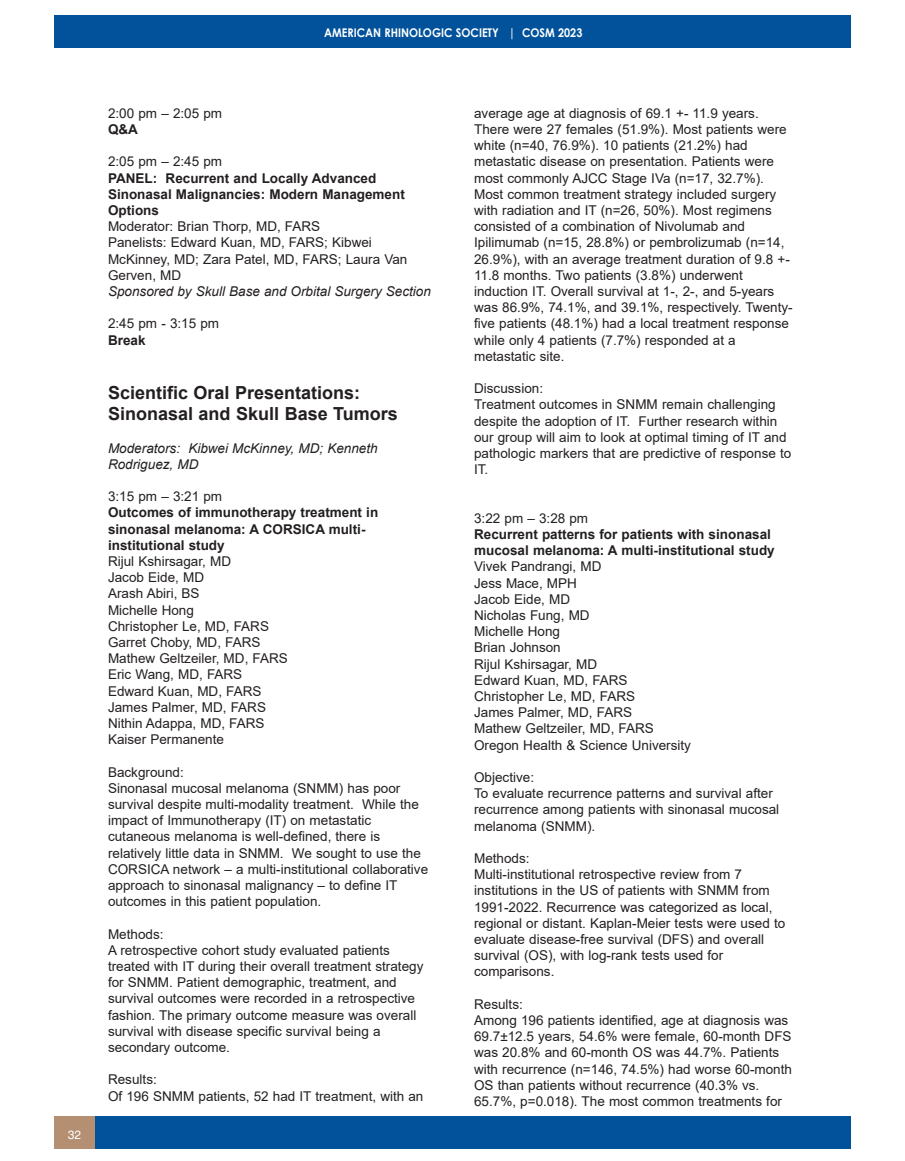
<style>
.page{position:relative;width:905px;height:1161px;background:#fff}
.page>*{position:absolute;margin:0;border:0;box-sizing:border-box;transform-origin:0 0}
.t1{font:700 18px/21.6px "Arial";color:#231f20}
.t2{font:13.5px/16.2px "Arial";color:#231f20}
.t3{font:700 13.5px/16.2px "Arial";color:#231f20}
.t4{font:italic 13.5px/16.2px "Arial";color:#231f20}
.t5{font:700 12px "Century Gothic";color:#fff;scale:.9 1}
.t6{font:12px "Helvetica";color:#fff}
</style>
<div class="page">
<div style="left:54px;top:1117px;width:796px;height:32px;background:#01529b"></div>
<div style="left:54px;top:1117px;width:41px;height:32px;background:#b48f71"></div>
<div style="left:54px;top:16px;width:796px;height:32px;background:#01529b"></div>
<p class="t5" style="left:324px;top:23px;width:288px">AMERICAN RHINOLOGIC SOCIETY | COSM 2023</p>
<p class="t6" style="left:68px;top:1128px;width:15px">32</p>
<p class="t2" style="left:108px;top:105px;width:116px">2:00 pm – 2:05 pm</p>
<p class="t3" style="left:108px;top:121px;width:31px">Q&amp;A</p>
<p class="t2" style="left:108px;top:154px;width:116px">2:05 pm – 2:45 pm</p>
<p class="t3" style="left:108px;top:170px;width:298px">PANEL: Recurrent and Locally Advanced<br>Sinonasal Malignancies: Modern Management<br>Options</p>
<p class="t2" style="left:108px;top:218px;width:214px">Moderator: Brian Thorp, MD, FARS</p>
<p class="t2" style="left:108px;top:235px;width:301px">Panelists: Edward Kuan, MD, FARS; Kibwei<br>McKinney, MD; Zara Patel, MD, FARS; Laura Van<br>Gerven, MD</p>
<p class="t4" style="left:108px;top:283px;width:324px">Sponsored by Skull Base and Orbital Surgery Section</p>
<p class="t2" style="left:108px;top:316px;width:113px">2:45 pm - 3:15 pm</p>
<p class="t3" style="left:108px;top:332px;width:39px">Break</p>
<p class="t1" style="left:108px;top:382px;width:291px">Scientific Oral Presentations:<br>Sinonasal and Skull Base Tumors</p>
<p class="t4" style="left:108px;top:440px;width:271px">Moderators: Kibwei McKinney, MD; Kenneth<br>Rodriguez, MD</p>
<p class="t2" style="left:108px;top:488px;width:116px">3:15 pm – 3:21 pm</p>
<p class="t3" style="left:108px;top:505px;width:272px">Outcomes of immunotherapy treatment in sinonasal melanoma: A CORSICA multi&shy;institutional study</p>
<p class="t2" style="left:108px;top:553px;width:125px">Rijul Kshirsagar, MD</p>
<p class="t2" style="left:108px;top:569px;width:98px">Jacob Eide, MD</p>
<p class="t2" style="left:108px;top:586px;width:93px">Arash Abiri, BS</p>
<p class="t2" style="left:108px;top:602px;width:87px">Michelle Hong</p>
<p class="t2" style="left:108px;top:618px;width:162px">Christopher Le, MD, FARS</p>
<p class="t2" style="left:108px;top:634px;width:154px">Garret Choby, MD, FARS</p>
<p class="t2" style="left:108px;top:650px;width:181px">Mathew Geltzeiler, MD, FARS</p>
<p class="t2" style="left:108px;top:667px;width:136px">Eric Wang, MD, FARS</p>
<p class="t2" style="left:108px;top:683px;width:155px">Edward Kuan, MD, FARS</p>
<p class="t2" style="left:108px;top:699px;width:159px">James Palmer, MD, FARS</p>
<p class="t2" style="left:108px;top:715px;width:158px">Nithin Adappa, MD, FARS</p>
<p class="t2" style="left:108px;top:731px;width:117px">Kaiser Permanente</p>
<p class="t2" style="left:108px;top:764px;width:77px">Background:</p>
<p class="t2" style="left:108px;top:780px;width:322px">Sinonasal mucosal melanoma (SNMM) has poor survival despite multi-modality treatment. While the impact of Immunotherapy (IT) on metastatic cutaneous melanoma is well-defined, there is relatively little data in SNMM. We sought to use the CORSICA network – a multi-institutional collaborative approach to sinonasal malignancy – to define IT outcomes in this patient population.</p>
<p class="t2" style="left:108px;top:926px;width:57px">Methods:</p>
<p class="t2" style="left:108px;top:942px;width:317px">A retrospective cohort study evaluated patients treated with IT during their overall treatment strategy for SNMM. Patient demographic, treatment, and survival outcomes were recorded in a retrospective fashion. The primary outcome measure was overall survival with disease specific survival being a secondary outcome.</p>
<p class="t2" style="left:108px;top:1071px;width:50px">Results:</p>
<p class="t2" style="left:108px;top:1088px;width:317px">Of 196 SNMM patients, 52 had IT treatment, with an</p>
<p class="t2" style="left:474px;top:105px;width:320px">average age at diagnosis of 69.1 +- 11.9 years.<br>There were 27 females (51.9%). Most patients were white (n=40, 76.9%). 10 patients (21.2%) had metastatic disease on presentation. Patients were most commonly AJCC Stage IVa (n=17, 32.7%).<br>Most common treatment strategy included surgery with radiation and IT (n=26, 50%). Most regimens consisted of a combination of Nivolumab and Ipilimumab (n=15, 28.8%) or pembrolizumab (n=14, 26.9%), with an average treatment duration of 9.8 +- 11.8 months. Two patients (3.8%) underwent induction IT. Overall survival at 1-, 2-, and 5-years was 86.9%, 74.1%, and 39.1%, respectively. Twenty&shy;five patients (48.1%) had a local treatment response while only 4 patients (7.7%) responded at a metastatic site.</p>
<p class="t2" style="left:474px;top:380px;width:71px">Discussion:</p>
<p class="t2" style="left:474px;top:397px;width:319px">Treatment outcomes in SNMM remain challenging despite the adoption of IT. Further research within our group will aim to look at optimal timing of IT and pathologic markers that are predictive of response to IT.</p>
<p class="t2" style="left:474px;top:510px;width:116px">3:22 pm – 3:28 pm</p>
<p class="t3" style="left:474px;top:526px;width:302px">Recurrent patterns for patients with sinonasal mucosal melanoma: A multi-institutional study</p>
<p class="t2" style="left:474px;top:559px;width:129px">Vivek Pandrangi, MD</p>
<p class="t2" style="left:474px;top:575px;width:104px">Jess Mace, MPH</p>
<p class="t2" style="left:474px;top:591px;width:98px">Jacob Eide, MD</p>
<p class="t2" style="left:474px;top:607px;width:117px">Nicholas Fung, MD</p>
<p class="t2" style="left:474px;top:623px;width:87px">Michelle Hong</p>
<p class="t2" style="left:474px;top:640px;width:88px">Brian Johnson</p>
<p class="t2" style="left:474px;top:656px;width:125px">Rijul Kshirsagar, MD</p>
<p class="t2" style="left:474px;top:672px;width:155px">Edward Kuan, MD, FARS</p>
<p class="t2" style="left:474px;top:688px;width:162px">Christopher Le, MD, FARS</p>
<p class="t2" style="left:474px;top:704px;width:159px">James Palmer, MD, FARS</p>
<p class="t2" style="left:474px;top:721px;width:181px">Mathew Geltzeiler, MD, FARS</p>
<p class="t2" style="left:474px;top:737px;width:218px">Oregon Health &amp; Science University</p>
<p class="t2" style="left:474px;top:769px;width:62px">Objective:</p>
<p class="t2" style="left:474px;top:785px;width:307px">To evaluate recurrence patterns and survival after recurrence among patients with sinonasal mucosal melanoma (SNMM).</p>
<p class="t2" style="left:474px;top:850px;width:57px">Methods:</p>
<p class="t2" style="left:474px;top:866px;width:313px">Multi-institutional retrospective review from 7 institutions in the US of patients with SNMM from 1991-2022. Recurrence was categorized as local, regional or distant. Kaplan-Meier tests were used to evaluate disease-free survival (DFS) and overall survival (OS), with log-rank tests used for comparisons.</p>
<p class="t2" style="left:474px;top:996px;width:50px">Results:</p>
<p class="t2" style="left:474px;top:1012px;width:319px">Among 196 patients identified, age at diagnosis was 69.7±12.5 years, 54.6% were female, 60-month DFS was 20.8% and 60-month OS was 44.7%. Patients with recurrence (n=146, 74.5%) had worse 60-month OS than patients without recurrence (40.3% vs.<br>65.7%, p=0.018). The most common treatments for</p>
</div>
